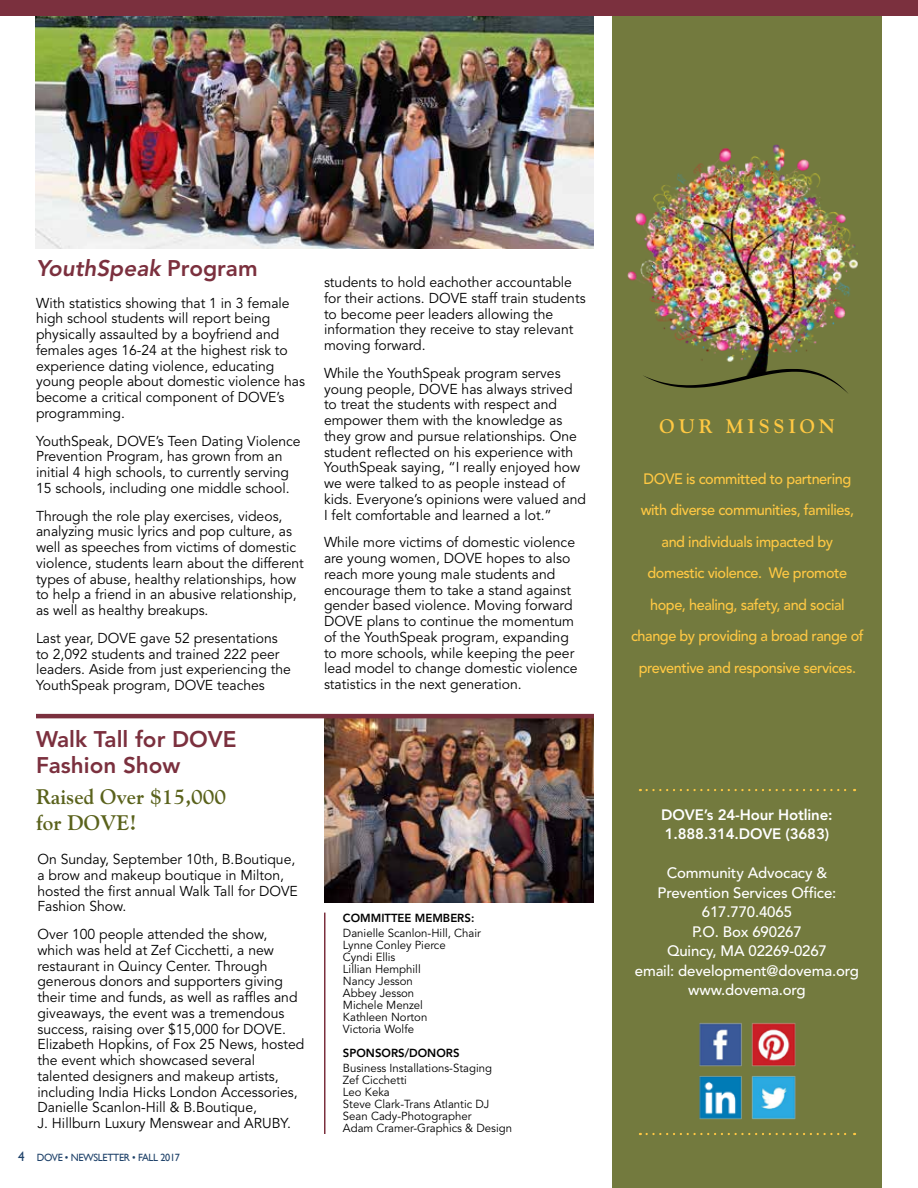
<style>
.page{position:relative;width:918px;height:1188px;background:#fff}
.page>*{position:absolute;margin:0;border:0;box-sizing:border-box;transform-origin:0 0}
.t1{font:800 22.5px/25.5px "Avenir";color:#7b303e}
.t2{font:italic 800 22.5px "Avenir";color:#7b303e}
.t3{font:700 21px/25.5px "Goudy";color:#5a621c}
.t4{font:700 19.5px "Goudy";letter-spacing:.2em;color:#ffc843}
.t5{font:500 15px/31.5px "Avenir";letter-spacing:-.03em;color:#ffc843;text-align:center;scale:.96 1}
.t6{font:500 15px/19.5px "Avenir";letter-spacing:-.01em;color:#fff;text-align:center}
.t7{font:800 15px/19.5px "Avenir";letter-spacing:-.01em;color:#fff}
.t8{font:14.25px/15.8px "Avenir";color:#000}
.t9{font:11.7px/12px "Avenir";color:#000}
.t10{font:800 11.7px "Avenir";color:#000}
.t11{font:10.5px "Gill Sans";letter-spacing:-.03em;color:#1f426a}
.s1{font-style:normal}
.s2{font-size:13.5px}
</style>
<div class="page">
<img style="left:36px;top:15px;width:558px;height:233px">
<div style="left:612px;top:0;width:270px;height:1188px;background:#737a3e"></div>
<img style="left:628px;top:145px;width:230px;height:224px">
<svg style="left:643px;top:369px;width:205px;height:24px"></svg>
<img style="left:699px;top:1023px;width:97px;height:97px">
<svg style="left:647px;top:789px;width:208px;height:2px"></svg>
<svg style="left:647px;top:1133px;width:208px;height:2px"></svg>
<img style="left:324px;top:718px;width:270px;height:185px">
<hr style="left:324px;top:913px;width:2px;height:221px;background:#7b303e">
<div style="left:0;top:0;width:918px;height:15px;background:#7b303e"></div>
<hr style="left:36px;top:714px;width:558px;height:4px;background:#7b303e">
<h1 class="t2" style="left:36px;top:255px;width:223px">YouthSpeak <span class="s1">Program</span></h1>
<p class="t8" style="left:36px;top:295px;width:271px">With statistics showing that 1 in 3 female high school students will report being physically assaulted by a boyfriend and females ages 16-24 at the highest risk to experience dating violence, educating young people about domestic violence has become a critical component of DOVE’s programming.</p>
<p class="t8" style="left:36px;top:433px;width:266px">YouthSpeak, DOVE’s Teen Dating Violence Prevention Program, has grown from an initial 4 high schools, to currently serving 15 schools, including one middle school.</p>
<p class="t8" style="left:36px;top:508px;width:269px">Through the role play exercises, videos, analyzing music lyrics and pop culture, as well as speeches from victims of domestic violence, students learn about the different types of abuse, healthy relationships, how to help a friend in an abusive relationship, as well as healthy breakups.</p>
<p class="t8" style="left:36px;top:630px;width:256px">Last year, DOVE gave 52 presentations to 2,092 students and trained 222 peer leaders. Aside from just experiencing the YouthSpeak program, DOVE teaches</p>
<h1 class="t1" style="left:36px;top:727px;width:202px">Walk Tall for DOVE<br>Fashion Show</h1>
<h2 class="t3" style="left:36px;top:784px;width:192px">Raised Over $15,000 for DOVE!</h2>
<p class="t8" style="left:37px;top:852px;width:262px">On Sunday, September 10th, B.Boutique, a brow and makeup boutique in Milton, hosted the first annual Walk Tall for DOVE Fashion Show.</p>
<p class="t8" style="left:37px;top:927px;width:268px">Over 100 people attended the show, which was held at Zef Cicchetti, a new restaurant in Quincy Center. Through generous donors and supporters giving their time and funds, as well as raffles and giveaways, the event was a tremendous success, raising over $15,000 for DOVE.<br>Elizabeth Hopkins, of Fox 25 News, hosted the event which showcased several talented designers and makeup artists, including India Hicks London Accessories, Danielle Scanlon-Hill &amp; B.Boutique,<br>J. Hillburn Luxury Menswear and ARUBY.</p>
<p class="t11" style="left:18px;top:1152px;width:163px"><span class="s2">4</span> DOVE • NEWSLETTER • FALL 2017</p>
<p class="t8" style="left:324px;top:275px;width:263px">students to hold eachother accountable for their actions. DOVE staff train students to become peer leaders allowing the information they receive to stay relevant moving forward.</p>
<p class="t8" style="left:324px;top:366px;width:264px">While the YouthSpeak program serves young people, DOVE has always strived to treat the students with respect and empower them with the knowledge as they grow and pursue relationships. One student reflected on his experience with YouthSpeak saying, “I really enjoyed how we were talked to as people instead of kids. Everyone’s opinions were valued and I felt comfortable and learned a lot.”</p>
<p class="t8" style="left:324px;top:535px;width:255px">While more victims of domestic violence are young women, DOVE hopes to also reach more young male students and encourage them to take a stand against gender based violence. Moving forward DOVE plans to continue the momentum of the YouthSpeak program, expanding to more schools, while keeping the peer lead model to change domestic violence statistics in the next generation.</p>
<p class="t10" style="left:343px;top:911px;width:133px">COMMITTEE MEMBERS:</p>
<p class="t9" style="left:343px;top:927px;width:139px">Danielle Scanlon-Hill, Chair<br>Lynne Conley Pierce<br>Cyndi Ellis<br>Lillian Hemphill<br>Nancy Jesson<br>Abbey Jesson<br>Michele Menzel<br>Kathleen Norton<br>Victoria Wolfe</p>
<p class="t10" style="left:343px;top:1046px;width:118px">SPONSORS/DONORS</p>
<p class="t9" style="left:343px;top:1062px;width:171px">Business Installations-Staging<br>Zef Cicchetti<br>Leo Keka<br>Steve Clark-Trans Atlantic DJ<br>Sean Cady-Photographer<br>Adam Cramer-Graphics &amp; Design</p>
<h3 class="t4" style="left:660px;top:415px;width:177px">OUR MISSION</h3>
<p class="t5" style="left:631px;top:463px;width:244px">DOVE is committed to partnering with diverse communities, families, and individuals impacted by<br>domestic violence. We promote hope, healing, safety, and social change by providing a broad range of preventive and responsive services.</p>
<p class="t7" style="left:661px;top:805px;width:173px">DOVE’s 24-Hour Hotline:<br>1.888.314.DOVE (3683)</p>
<p class="t6" style="left:635px;top:864px;width:226px">Community Advocacy &amp;<br>Prevention Services Office:<br>617.770.4065<br>P.O. Box 690267<br>Quincy, MA 02269-0267<br>email: development@dovema.org www.dovema.org</p>
</div>
